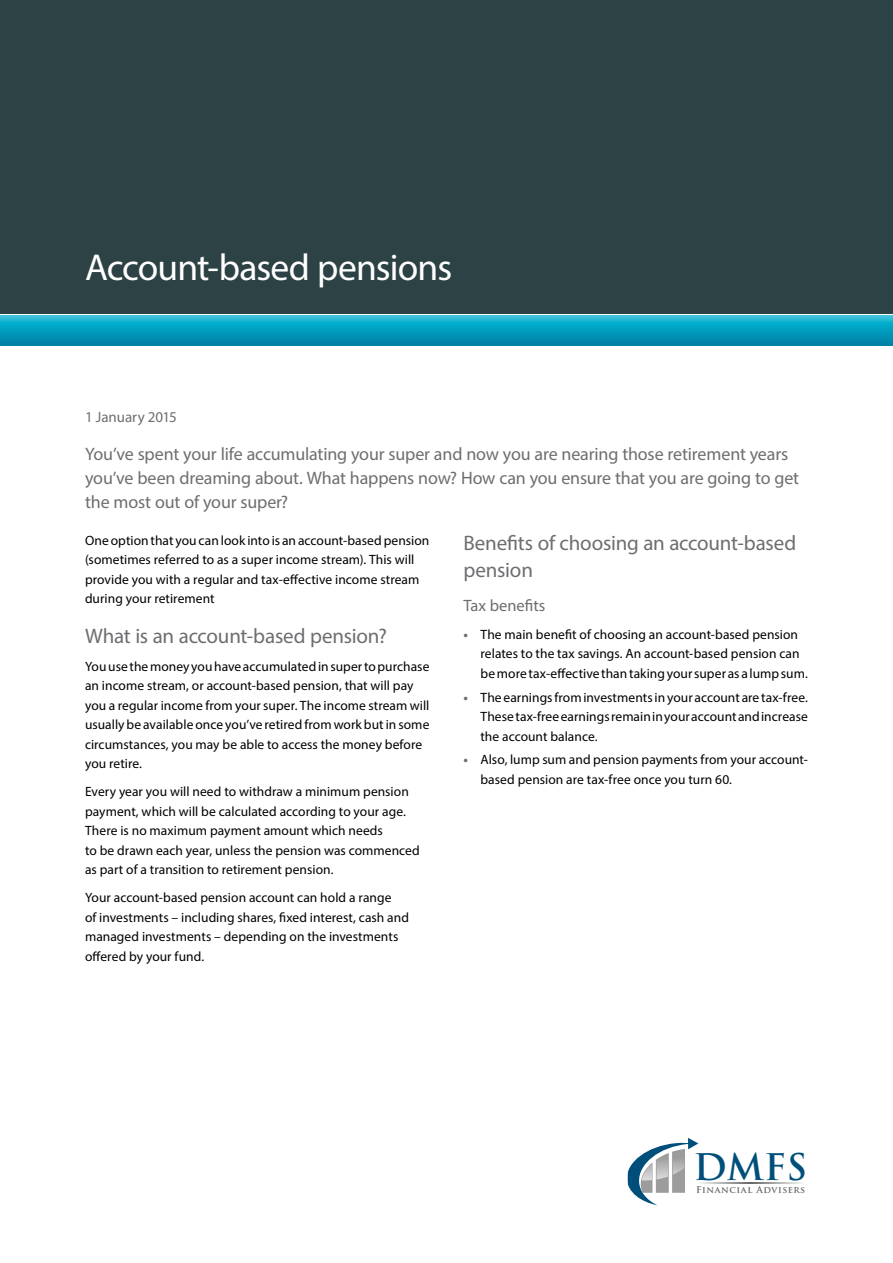
<style>
.page{position:relative;width:893px;height:1263px;background:#fff}
.page>*{position:absolute;margin:0;border:0;box-sizing:border-box;transform-origin:0 0}
.t1{font:37.5px "Myriad Pro";letter-spacing:-.025em;color:#fff}
.t2{font:700 35.7px "Trajan Pro";color:#004f7a}
.t3{font:21px/27px "Myriad Pro";letter-spacing:-.01em;color:#6d6e71}
.t4{font:18px/24px "Myriad Pro";letter-spacing:-.01em;color:#6d6e71}
.t5{font:16.5px "Myriad Pro";color:#6d6e71}
.t6{font:15px "Myriad Pro";letter-spacing:-.005em;color:#6d6e71}
.t7{font:13.5px/19.5px "Myriad Pro";color:#000}
.t8{font:700 9.15px "Trajan Pro";letter-spacing:.065em;color:#676767}
.s1{font-weight:700;color:#6d6e71}
</style>
<div class="page">
<div style="left:0;top:0;width:893px;height:314px;background:#2d4245"></div>
<svg style="left:0;top:316px;width:893px;height:29px"></svg>
<svg style="left:701px;top:1183px;width:101px;height:1px"></svg>
<svg style="left:629px;top:1138px;width:69px;height:67px"></svg>
<h1 class="t1" style="left:85px;top:244px;width:369px">Account-based pensions</h1>
<p class="t6" style="left:85px;top:407px;width:93px">1 January 2015</p>
<h3 class="t4" style="left:85px;top:442px;width:716px">You’ve spent your life accumulating your super and now you are nearing those retirement years you’ve been dreaming about. What happens now? How can you ensure that you are going to get the most out of your super?</h3>
<p class="t7" style="left:85px;top:530px;width:346px">One option that you can look into is an account-based pension (sometimes referred to as a super income stream). This will provide you with a regular and tax-effective income stream during your retirement</p>
<h3 class="t3" style="left:85px;top:622px;width:303px">What is an account-based pension?</h3>
<p class="t7" style="left:85px;top:656px;width:346px">You use the money you have accumulated in super to purchase an income stream, or account-based pension, that will pay you a regular income from your super. The income stream will usually be available once you’ve retired from work but in some circumstances, you may be able to access the money before you retire.</p>
<p class="t7" style="left:85px;top:782px;width:336px">Every year you will need to withdraw a minimum pension payment, which will be calculated according to your age.<br>There is no maximum payment amount which needs<br>to be drawn each year, unless the pension was commenced as part of a transition to retirement pension.</p>
<p class="t7" style="left:85px;top:888px;width:325px">Your account-based pension account can hold a range<br>of investments – including shares, fixed interest, cash and managed investments – depending on the investments offered by your fund.</p>
<h3 class="t3" style="left:463px;top:529px;width:334px">Benefits of choosing an account-based pension</h3>
<p class="t5" style="left:463px;top:595px;width:83px">Tax benefits</p>
<p class="t7" style="left:480px;top:624px;width:329px;text-indent:-17px"><span class="s1">•</span> The main benefit of choosing an account-based pension relates to the tax savings. An account-based pension can be more tax-effective than taking your super as a lump sum.</p>
<p class="t7" style="left:480px;top:687px;width:329px;text-align:justify;text-indent:-17px"><span class="s1">•</span> The earnings from investments in your account are tax-free.<br>These tax-free earnings remain in your account and increase the account balance.</p>
<p class="t7" style="left:480px;top:750px;width:329px;text-indent:-17px"><span class="s1">•</span> Also, lump sum and pension payments from your account&shy;based pension are tax-free once you turn 60.</p>
<h2 class="t2" style="left:693px;top:1145px;width:115px">DMFS</h2>
<p class="t8" style="left:696px;top:1184px;width:111px">Financial Advisers</p>
</div>
